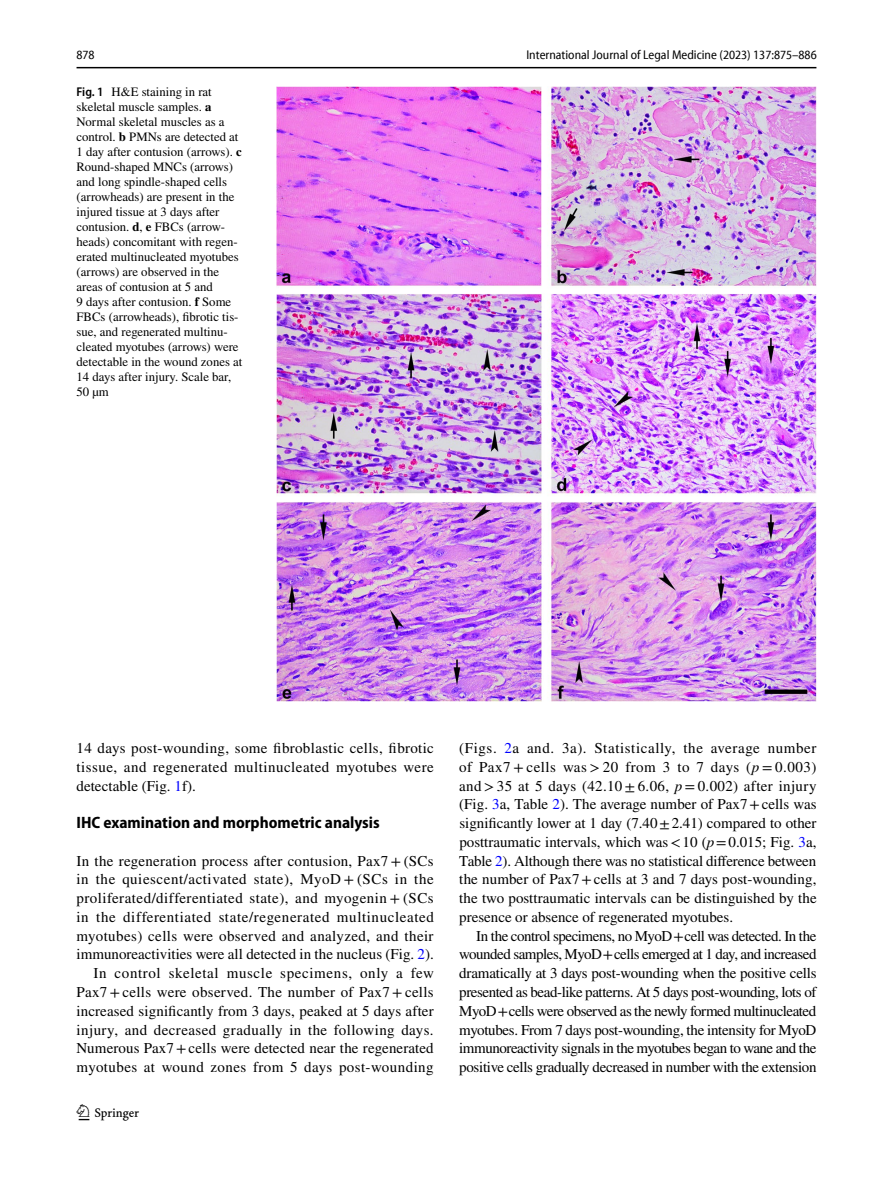
<style>
.page{position:relative;width:893px;height:1187px;background:#fff}
.page>*{position:absolute;margin:0;border:0;box-sizing:border-box;transform-origin:0 0}
.t1{font:22.5px "Springnew Regular 2";color:#000}
.t2{font:700 semi-condensed 16.5px "Myriad Pro";color:#000}
.t3{font:15px/18.8px "STIX";letter-spacing:.02em;color:#000;text-align:justify}
.t4{font:12.75px/15px "STIX";color:#000}
.t5{font:semi-condensed 12.75px "Myriad Pro Unic";color:#000}
.s1{font-family:"Myriad Pro";font-weight:600;font-stretch:semi-condensed}
.s2{font-weight:700}
.s3{color:#00f}
.s4{font-style:italic}
</style>
<div class="page">
<hr style="left:77px;top:67px;width:739px;height:1px;background:#000">
<img style="left:276px;top:87px;width:540px;height:614px">
<p class="t5" style="left:76px;top:50px;width:20px">878</p>
<p class="t5" style="left:526px;top:50px;width:292px">International Journal of Legal Medicine (2023) 137:875–886</p>
<p class="t4" style="left:77px;top:85px;width:167px"><span class="s1">Fig. 1</span> H&amp;E staining in rat skeletal muscle samples. <span class="s2">a<br></span>Normal skeletal muscles as a control. <span class="s2">b</span> PMNs are detected at<br>1 day after contusion (arrows). <span class="s2">c<br></span>Round-shaped MNCs (arrows) and long spindle-shaped cells (arrowheads) are present in the injured tissue at 3 days after contusion. <span class="s2">d</span>, <span class="s2">e</span> FBCs (arrow&shy;heads) concomitant with regen&shy;erated multinucleated myotubes (arrows) are observed in the areas of contusion at 5 and<br>9 days after contusion. <span class="s2">f</span> Some<br>FBCs (arrowheads), fibrotic tis&shy;sue, and regenerated multinu&shy;cleated myotubes (arrows) were detectable in the wound zones at<br>14 days after injury. Scale bar,<br>50 µm</p>
<p class="t3" style="left:77px;top:739px;width:359px">14 days post-wounding, some fibroblastic cells, fibrotic tissue, and regenerated multinucleated myotubes were detectable (Fig. <span class="s3">1</span>f).</p>
<p class="t2" style="left:77px;top:813px;width:305px">IHC examination and morphometric analysis</p>
<p class="t3" style="left:77px;top:852px;width:359px;text-align:right">In the regeneration process after contusion, Pax7 +(SCs in the quiescent/activated state), MyoD + (SCs in the proliferated/differentiated state), and myogenin + (SCs in the differentiated state/regenerated multinucleated myotubes) cells were observed and analyzed, and their immunoreactivities were all detected in the nucleus (Fig. <span class="s3">2</span>).<br>In control skeletal muscle specimens, only a few Pax7+cells were observed. The number of Pax7+cells increased significantly from 3 days, peaked at 5 days after injury, and decreased gradually in the following days.<br>Numerous Pax7+cells were detected near the regenerated myotubes at wound zones from 5 days post-wounding</p>
<h1 class="t1" style="left:79px;top:1104px;width:62px">1 3</h1>
<p class="t3" style="left:459px;top:739px;width:359px">(Figs. <span class="s3">2</span>a and. 3a). Statistically, the average number of Pax7 + cells was &gt; 20 from 3 to 7 days (<span class="s4">p</span> = 0.003) and&gt;35 at 5 days (42.10±6.06, <span class="s4">p</span>=0.002) after injury (Fig. <span class="s3">3</span>a, Table <span class="s3">2</span>). The average number of Pax7+cells was significantly lower at 1 day (7.40±2.41) compared to other posttraumatic intervals, which was&lt;10 (<span class="s4">p</span>=0.015; Fig. <span class="s3">3</span>a, Table <span class="s3">2</span>). Although there was no statistical difference between the number of Pax7+cells at 3 and 7 days post-wounding, the two posttraumatic intervals can be distinguished by the presence or absence of regenerated myotubes.</p>
<p class="t3" style="left:459px;top:927px;width:359px;text-indent:17px">In the control specimens, no MyoD+cell was detected. In the wounded samples, MyoD+cells emerged at 1 day, and increased dramatically at 3 days post-wounding when the positive cells presented as bead-like patterns. At 5 days post-wounding, lots of MyoD+cells were observed as the newly formed multinucleated myotubes. From 7 days post-wounding, the intensity for MyoD immunoreactivity signals in the myotubes began to wane and the positive cells gradually decreased in number with the extension</p>
</div>
